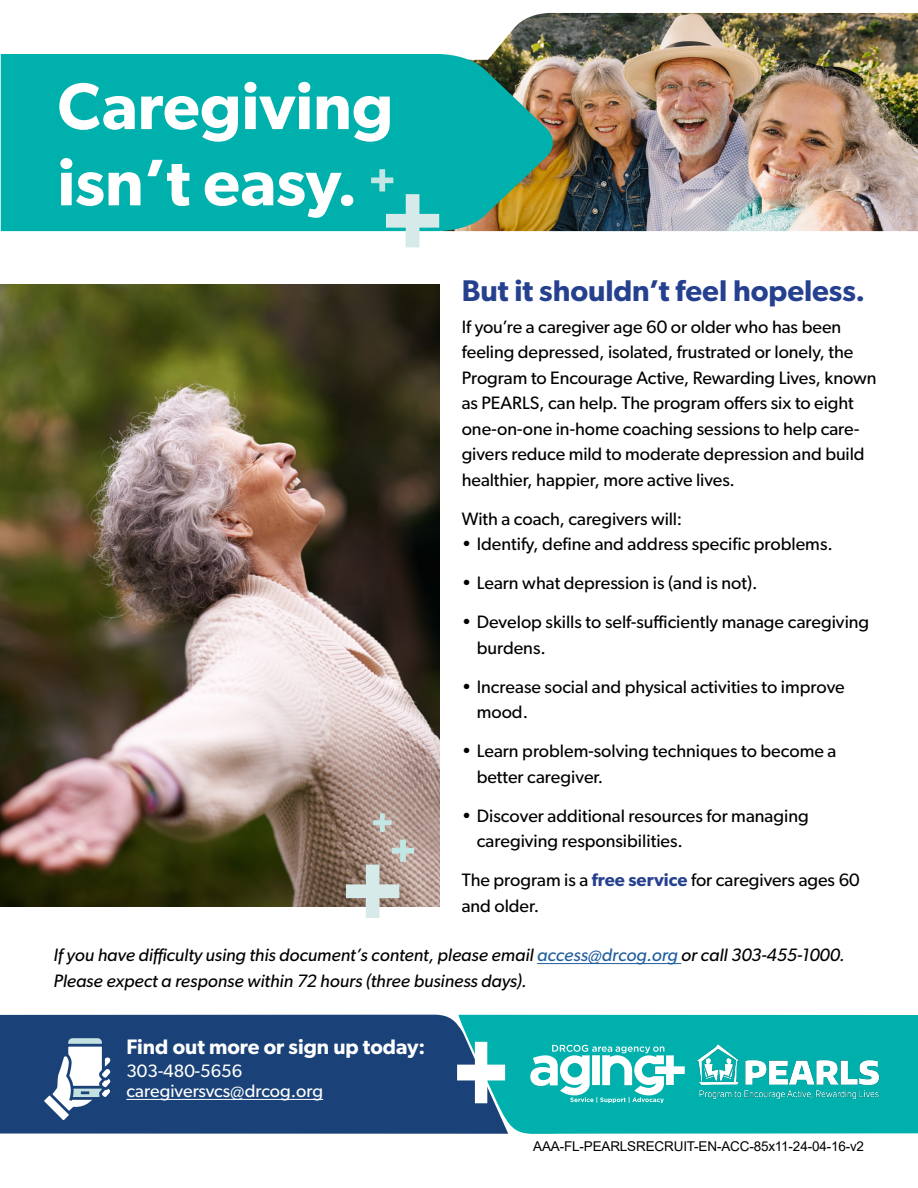
<style>
.page{position:relative;width:918px;height:1188px;background:#fff}
.page>*{position:absolute;margin:0;border:0;box-sizing:border-box;transform-origin:0 0}
.t1{font:600 66px/76.2px "Gibson";color:#fff}
.t2{font:600 30px "Gibson";color:#25408f}
.H3_white{font:600 21px "Gibson";color:#fff}
.Body{font:18px/25.5px "Gibson";color:#000}
.Accessibility_Statement{font:italic 18px/25.5px "Gibson";color:#000}
.Body_white{font:18px "Gibson";color:#fff}
.Slug{font:13.5px "Arial";letter-spacing:-.01em;color:#000}
.s1{font-weight:600;color:#25408f}
.s2{color:#215e9e}
</style>
<div class="page">
<img style="left:492px;top:13px;width:426px;height:218px">
<svg style="left:1px;top:54px;width:554px;height:177px;background:#0daca3"></svg>
<svg style="left:371px;top:169px;width:68px;height:78px"></svg>
<div style="left:0;top:1015px;width:458px;height:119px;background:#1a4278"></div>
<div style="left:458px;top:1015px;width:460px;height:119px;background:#00b0ac"></div>
<svg style="left:457px;top:1042px;width:48px;height:61px"></svg>
<svg style="left:530px;top:1045px;width:155px;height:58px"></svg>
<img style="left:698px;top:1045px;width:190px;height:60px">
<hr style="left:537px;top:963px;width:144px;height:1px;background:#215e9e">
<img style="left:1px;top:284px;width:438px;height:623px">
<svg style="left:346px;top:839px;width:68px;height:79px;background:#b9b0a8"></svg>
<svg style="left:373px;top:813px;width:19px;height:19px"></svg>
<hr style="left:126px;top:1099px;width:197px;height:1px;background:#fff">
<svg style="left:38px;top:1034px;width:78px;height:92px"></svg>
<h1 class="t1" style="left:57px;top:67px;width:337px">Caregiving isn’t easy.</h1>
<h2 class="t2" style="left:462px;top:272px;width:405px">But it shouldn’t feel hopeless.</h2>
<p class="Body" style="left:462px;top:314px;width:416px">If you’re a caregiver age 60 or older who has been feeling depressed, isolated, frustrated or lonely, the Program to Encourage Active, Rewarding Lives, known as PEARLS, can help. The program offers six to eight one-on-one in-home coaching sessions to help care&shy;givers reduce mild to moderate depression and build healthier, happier, more active lives.</p>
<p class="Body" style="left:462px;top:506px;width:222px">With a coach, caregivers will:</p>
<p class="Body" style="left:462px;top:531px;width:373px">• Identify, define and address specific problems.</p>
<p class="Body" style="left:462px;top:570px;width:297px">• Learn what depression is (and is not).</p>
<p class="Body" style="left:477px;top:609px;width:394px;text-indent:-15px">• Develop skills to self-sufficiently manage caregiving burdens.</p>
<p class="Body" style="left:477px;top:674px;width:370px;text-indent:-15px">• Increase social and physical activities to improve mood.</p>
<p class="Body" style="left:477px;top:738px;width:361px;text-indent:-15px">• Learn problem-solving techniques to become a better caregiver.</p>
<p class="Body" style="left:477px;top:803px;width:334px;text-indent:-15px">• Discover additional resources for managing caregiving responsibilities.</p>
<p class="Body" style="left:462px;top:867px;width:400px">The program is a <span class="s1">free service</span> for caregivers ages 60 and older.</p>
<p class="Accessibility_Statement" style="left:54px;top:942px;width:793px">If you have difficulty using this document’s content, please email <span class="s2">access@drcog.org</span> or call 303-455-1000.<br>Please expect a response within 72 hours (three business days).</p>
<p class="H3_white" style="left:126px;top:1034px;width:301px">Find out more or sign up today:</p>
<p class="Body_white" style="left:126px;top:1060px;width:117px">303-480-5656</p>
<p class="Body_white" style="left:126px;top:1080px;width:198px">caregiversvcs@drcog.org</p>
<p class="Slug" style="left:533px;top:1137px;width:332px">AAA-FL-PEARLSRECRUIT-EN-ACC-85x11-24-04-16-v2</p>
</div>
